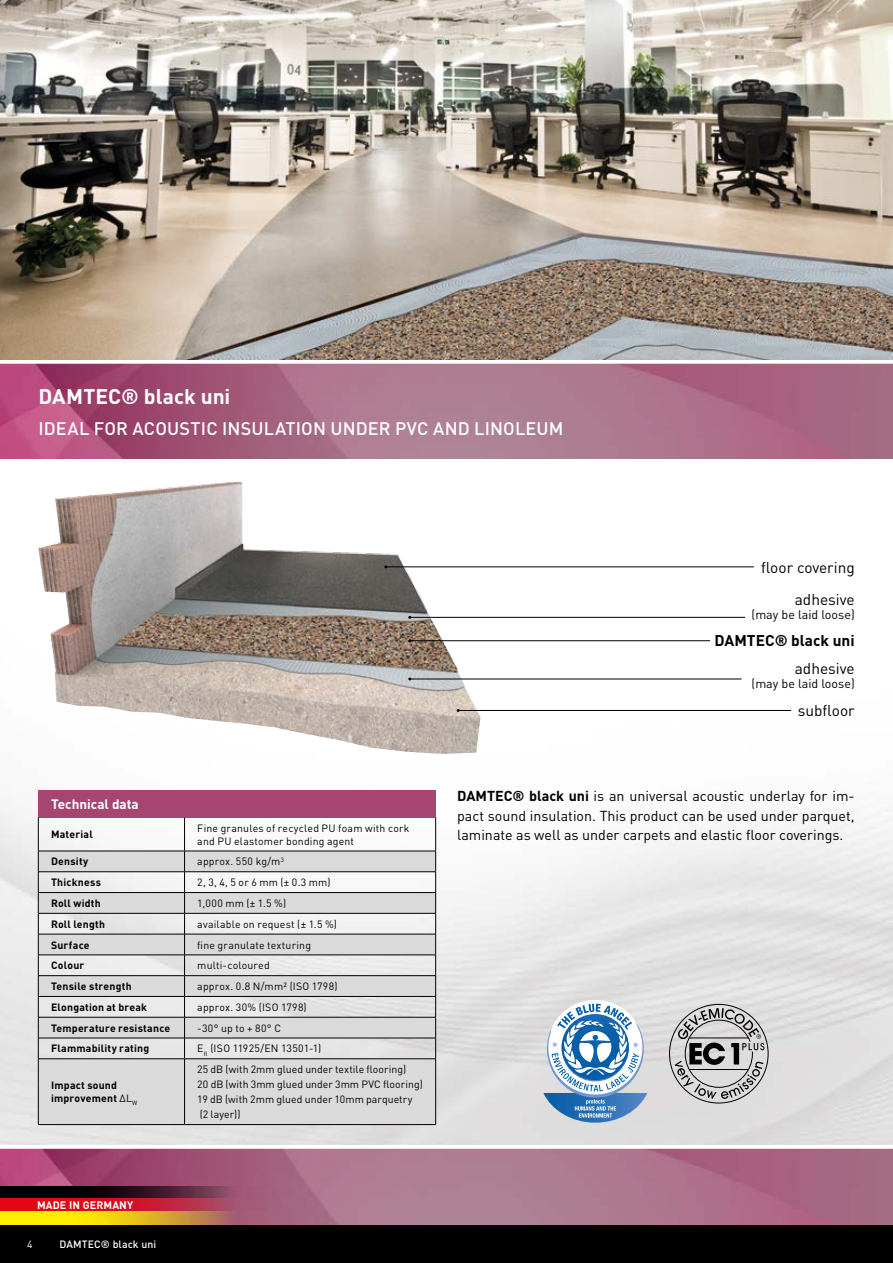
<style>
.page{position:relative;width:893px;height:1263px;background:#fff}
.page>*{position:absolute;margin:0;border:0;box-sizing:border-box;transform-origin:0 0}
.t1{font:700 21px "DIN Pro";color:#fff}
.t2{font:500 18px "DIN Pro";letter-spacing:.005em;color:#fff}
.t3{font:15.45px/32.1px "DIN Pro";color:#000;text-align:right}
.t4{font:700 15.45px "DIN Pro";color:#000}
.t5{font:14.25px/19.5px "DIN Pro";color:#000;text-align:justify}
.t6{font:700 13.5px "DIN Pro";color:#fff}
.t7{font:12.45px "DIN Pro";color:#000}
.t8{font:700 10.8px "DIN Pro";letter-spacing:.01em;color:#fff}
.t9{font:10.5px/15px "DIN Pro";letter-spacing:.015em;color:#000}
.t10{font:700 10.5px/12.6px "DIN Pro";letter-spacing:.02em;color:#000}
.t11{font:500 10.5px "DIN Pro";letter-spacing:.01em;color:#fff}
.t12{font:10.5px "DIN Pro";color:#fff}
.s1{font-weight:400}
.s2{font-weight:700}
</style>
<div class="page">
<img style="left:0;top:364px;width:893px;height:780px">
<hr style="left:892px;top:361px;width:1px;height:98px;background:#a74571">
<div style="left:0;top:1225px;width:893px;height:38px;background:#000"></div>
<div style="left:0;top:359px;width:893px;height:5px;background:#fff"></div>
<img style="left:0;top:1149px;width:892px;height:76px">
<hr style="left:892px;top:1147px;width:1px;height:78px;background:#a74571">
<div style="left:0;top:1144px;width:893px;height:5px;background:#fff"></div>
<svg style="left:0;top:1186px;width:268px;height:13px;background:#441d2a"></svg>
<svg style="left:0;top:1199px;width:268px;height:12px;background:#ca2135"></svg>
<svg style="left:0;top:1211px;width:268px;height:14px;background:#dcb529"></svg>
<img style="left:0;top:0;width:893px;height:359px">
<img style="left:38px;top:482px;width:197px;height:241px">
<hr style="left:386px;top:566px;width:368px;height:1px;background:#000">
<hr style="left:410px;top:617px;width:335px;height:1px;background:#000">
<hr style="left:410px;top:640px;width:300px;height:1px;background:#000">
<hr style="left:410px;top:679px;width:332px;height:1px;background:#000">
<hr style="left:458px;top:710px;width:333px;height:1px;background:#000">
<svg style="left:543px;top:1004px;width:104px;height:119px"></svg>
<div style="left:38px;top:790px;width:398px;height:27px;background:#a74571"></div>
<svg style="left:39px;top:852px;width:396px;height:272px;background:#ddd"></svg>
<hr style="left:38px;top:817px;width:1px;height:34px;background:#000">
<hr style="left:184px;top:817px;width:1px;height:34px;background:#000">
<hr style="left:435px;top:817px;width:1px;height:34px;background:#000">
<hr style="left:38px;top:851px;width:147px;height:1px;background:#000">
<hr style="left:185px;top:851px;width:251px;height:1px;background:#000">
<hr style="left:38px;top:871px;width:147px;height:1px;background:#000">
<hr style="left:185px;top:871px;width:251px;height:1px;background:#000">
<hr style="left:38px;top:892px;width:147px;height:1px;background:#000">
<hr style="left:185px;top:892px;width:251px;height:1px;background:#000">
<hr style="left:38px;top:913px;width:147px;height:1px;background:#000">
<hr style="left:185px;top:913px;width:251px;height:1px;background:#000">
<hr style="left:38px;top:934px;width:147px;height:1px;background:#000">
<hr style="left:185px;top:934px;width:251px;height:1px;background:#000">
<hr style="left:38px;top:955px;width:147px;height:1px;background:#000">
<hr style="left:185px;top:955px;width:251px;height:1px;background:#000">
<hr style="left:38px;top:975px;width:147px;height:1px;background:#000">
<hr style="left:185px;top:975px;width:251px;height:1px;background:#000">
<hr style="left:38px;top:996px;width:147px;height:1px;background:#000">
<hr style="left:185px;top:996px;width:251px;height:1px;background:#000">
<hr style="left:38px;top:1017px;width:147px;height:1px;background:#000">
<hr style="left:185px;top:1017px;width:251px;height:1px;background:#000">
<hr style="left:38px;top:1038px;width:147px;height:1px;background:#000">
<svg style="left:38px;top:851px;width:1px;height:207px"></svg>
<hr style="left:185px;top:1038px;width:251px;height:1px;background:#000">
<svg style="left:184px;top:851px;width:1px;height:207px"></svg>
<svg style="left:435px;top:851px;width:1px;height:207px"></svg>
<hr style="left:38px;top:1058px;width:147px;height:1px;background:#000">
<hr style="left:38px;top:1059px;width:1px;height:65px;background:#000">
<hr style="left:185px;top:1058px;width:251px;height:1px;background:#000">
<hr style="left:184px;top:1059px;width:1px;height:65px;background:#000">
<hr style="left:435px;top:1059px;width:1px;height:65px;background:#000">
<hr style="left:38px;top:1124px;width:147px;height:1px;background:#000">
<hr style="left:185px;top:1124px;width:251px;height:1px;background:#000">
<svg style="left:669px;top:1004px;width:100px;height:99px;background:#b1b0b0"></svg>
<h1 class="t1" style="left:38px;top:382px;width:194px">DAMTEC® black uni</h1>
<h2 class="t2" style="left:38px;top:416px;width:527px">IDEAL FOR ACOUSTIC INSULATION UNDER PVC AND LINOLEUM</h2>
<h3 class="t3" style="left:761px;top:550px;width:95px">floor covering adhesive</h3>
<p class="t7" style="left:752px;top:605px;width:105px">(may be laid loose)</p>
<h3 class="t4" style="left:715px;top:630px;width:142px">DAMTEC® black uni</h3>
<h3 class="t3" style="left:795px;top:652px;width:61px">adhesive</h3>
<p class="t7" style="left:752px;top:675px;width:105px">(may be laid loose)</p>
<h3 class="t3" style="left:798px;top:694px;width:58px">subfloor</h3>
<p class="t6" style="left:51px;top:795px;width:89px">Technical data</p>
<p class="t10" style="left:51px;top:828px;width:43px">Material</p>
<p class="t9" style="left:197px;top:821px;width:214px;line-height:12.6px">Fine granules of recycled PU foam with cork and PU elastomer bonding agent</p>
<p class="t10" style="left:51px;top:855px;width:39px">Density</p>
<p class="t9" style="left:197px;top:854px;width:88px">approx. 550 kg/m<sup>3</sup></p>
<p class="t10" style="left:51px;top:876px;width:52px">Thickness</p>
<p class="t9" style="left:197px;top:874px;width:135px">2, 3, 4, 5 or 6 mm (± 0.3 mm)</p>
<p class="t10" style="left:51px;top:896px;width:51px">Roll width</p>
<p class="t9" style="left:197px;top:895px;width:90px">1,000 mm (± 1.5 %)</p>
<p class="t10" style="left:51px;top:917px;width:56px">Roll length</p>
<p class="t9" style="left:197px;top:916px;width:141px">available on request (± 1.5 %)</p>
<p class="t10" style="left:51px;top:938px;width:40px">Surface</p>
<p class="t9" style="left:197px;top:937px;width:115px">fine granulate texturing</p>
<p class="t10" style="left:51px;top:959px;width:35px">Colour</p>
<p class="t9" style="left:197px;top:957px;width:74px">multi-coloured</p>
<p class="t10" style="left:51px;top:979px;width:82px">Tensile strength</p>
<p class="t9" style="left:197px;top:978px;width:142px">approx. 0.8 N/mm² (ISO 1798)</p>
<p class="t10" style="left:51px;top:1000px;width:98px">Elongation at break</p>
<p class="t9" style="left:197px;top:999px;width:111px">approx. 30% (ISO 1798)</p>
<p class="t10" style="left:51px;top:1021px;width:121px">Temperature resistance</p>
<p class="t9" style="left:197px;top:1020px;width:85px">-30° up to + 80° C</p>
<p class="t10" style="left:51px;top:1042px;width:100px">Flammability rating</p>
<p class="t9" style="left:197px;top:1041px;width:125px">E<sub>fl</sub> (ISO 11925/EN 13501-1)</p>
<p class="t10" style="left:51px;top:1079px;width:88px">Impact sound improvement <span class="s1">ΔL</span><sub>W</sub></p>
<p class="t9" style="left:197px;top:1061px;width:227px">25 dB (with 2mm glued under textile flooring)<br>20 dB (with 3mm glued under 3mm PVC flooring)<br>19 dB (with 2mm glued under 10mm parquetry (2 layer))</p>
<p class="t8" style="left:37px;top:1198px;width:98px">MADE IN GERMANY</p>
<p class="t11" style="left:60px;top:1237px;width:98px">DAMTEC® black uni</p>
<p class="t12" style="left:27px;top:1237px;width:7px">4</p>
<h3 class="t5" style="left:457px;top:785px;width:399px"><span class="s2">DAMTEC® black uni</span> is an universal acoustic underlay for im&shy;pact sound insulation. This product can be used under parquet, laminate as well as under carpets and elastic floor coverings.</h3>
</div>
